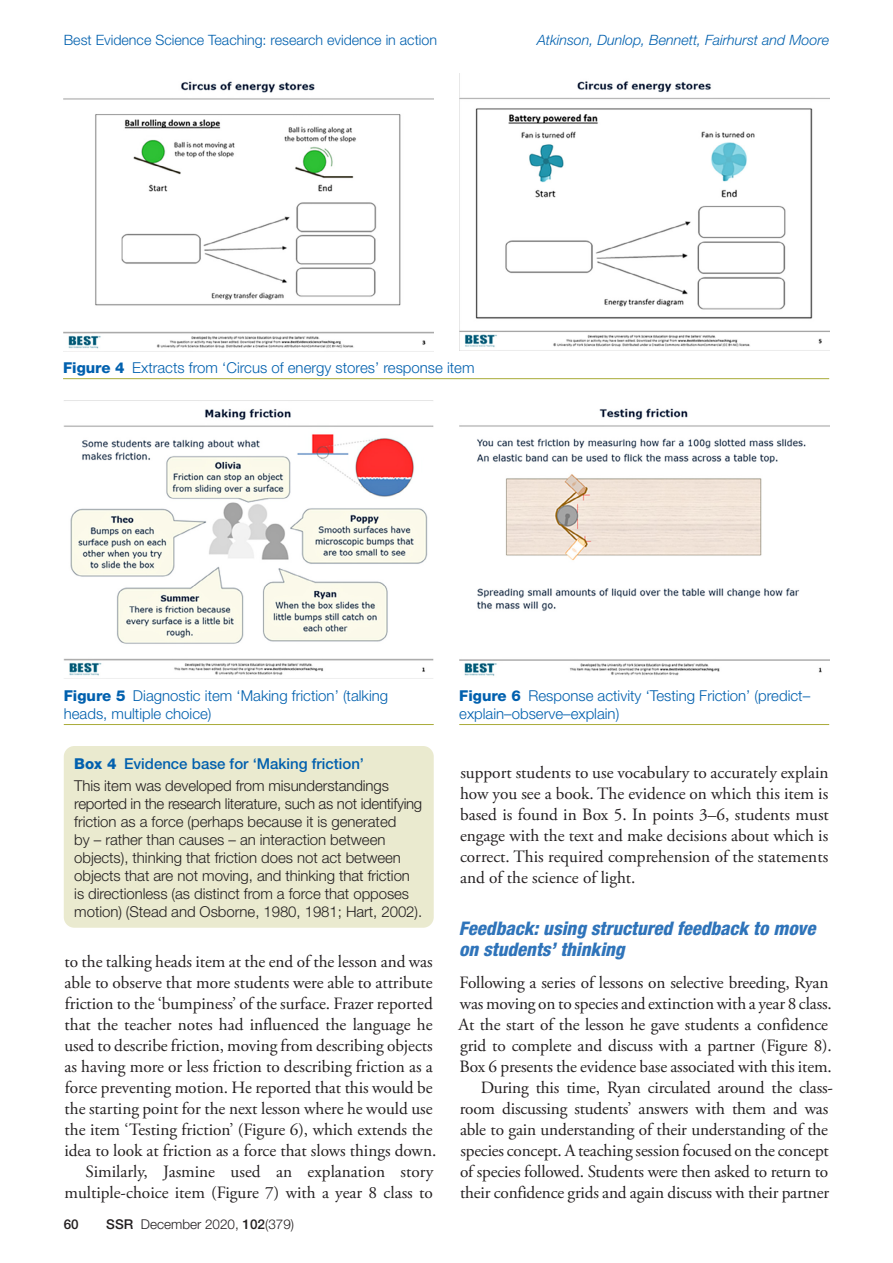
<style>
.page{position:relative;width:893px;height:1263px;background:#fff}
.page>*{position:absolute;margin:0;border:0;box-sizing:border-box;transform-origin:0 0}
.CH_B_head{font:italic 800 condensed 18.75px/21px "Helvetica Neue LT Std";color:#2f74ba}
.CH_body_tx{font:17.25px/21px "Adobe Garamond Pro";color:#231f20}
.CH_body_tx_first{font:17.25px/21px "Adobe Garamond Pro";letter-spacing:-.01em;color:#231f20}
.CH_box_text{font:300 15px/18px "Helvetica Neue LT Std";letter-spacing:-.005em;color:#231f20}
.CH_figure_caption{font:300 15px/18px "Helvetica Neue LT Std";color:#0160ae}
.CH_box_head{font:500 15px "Helvetica Neue LT Std";color:#0160ae}
.CH_running_head_vers{font:300 14.25px "Helvetica Neue LT Std";color:#0160ae}
.CH_running_head_vers-2{font:italic 300 14.25px "Helvetica Neue LT Std";color:#0160ae}
.t1{font:300 13.5px "Helvetica Neue LT Std";color:#231f20}
.t2{font:500 13.5px "Helvetica Neue LT Std";color:#231f20}
.s1{font-weight:800}
.s2{font-weight:500}
</style>
<div class="page">
<img style="left:64px;top:81px;width:370px;height:268px">
<img style="left:459px;top:74px;width:370px;height:277px">
<hr style="left:63px;top:378px;width:766px;height:1px;background:#a9ab38">
<img style="left:64px;top:409px;width:370px;height:267px">
<hr style="left:64px;top:724px;width:370px;height:1px;background:#a9ab38">
<img style="left:459px;top:408px;width:370px;height:268px">
<hr style="left:459px;top:724px;width:370px;height:1px;background:#a9ab38">
<div style="left:64px;top:746px;width:370px;height:182px;background:#eaeacf;border-radius:11px"></div>
<p class="CH_running_head_vers" style="left:64px;top:31px;width:375px">Best Evidence Science Teaching: research evidence in action</p>
<p class="CH_running_head_vers-2" style="left:537px;top:31px;width:294px">Atkinson, Dunlop, Bennett, Fairhurst and Moore</p>
<p class="CH_figure_caption" style="left:63px;top:358px;width:413px"><span class="s1">Figure 4</span> Extracts from ‘Circus of energy stores’ response item</p>
<p class="CH_figure_caption" style="left:64px;top:686px;width:326px"><span class="s1">Figure 5</span> Diagnostic item ‘Making friction’ (talking heads, multiple choice)</p>
<p class="CH_figure_caption" style="left:459px;top:686px;width:352px"><span class="s1">Figure 6</span> Response activity ‘Testing Friction’ (predict– explain–observe–explain)</p>
<p class="CH_box_head" style="left:74px;top:754px;width:291px"><span class="s1">Box 4</span> Evidence base for ‘Making friction’</p>
<p class="CH_box_text" style="left:74px;top:776px;width:350px">This item was developed from misunderstandings reported in the research literature, such as not identifying friction as a force (perhaps because it is generated<br>by – rather than causes – an interaction between objects), thinking that friction does not act between objects that are not moving, and thinking that friction is directionless (as distinct from a force that opposes motion) (Stead and Osborne, 1980, 1981; Hart, 2002).</p>
<p class="CH_body_tx" style="left:460px;top:762px;width:370px;text-align:justify">support students to use vocabulary to accurately explain how you see a book. The evidence on which this item is based is found in Box 5. In points 3–6, students must engage with the text and make decisions about which is correct. This required comprehension of the statements and of the science of light.</p>
<p class="CH_B_head" style="left:459px;top:918px;width:358px">Feedback: using structured feedback to move on students’ thinking</p>
<p class="CH_body_tx_first" style="left:458px;top:972px;width:375px">Following a series of lessons on selective breeding, Ryan was moving on to species and extinction with a year 8 class.<br>At the start of the lesson he gave students a confidence grid to complete and discuss with a partner (Figure 8).<br>Box 6 presents the evidence base associated with this item.</p>
<p class="CH_body_tx" style="left:460px;top:1077px;width:375px;text-indent:21px">During this time, Ryan circulated around the class&shy;room discussing students’ answers with them and was able to gain understanding of their understanding of the species concept. A teaching session focused on the concept of species followed. Students were then asked to return to their confidence grids and again discuss with their partner</p>
<p class="CH_body_tx" style="left:64px;top:951px;width:373px">to the talking heads item at the end of the lesson and was able to observe that more students were able to attribute friction to the ‘bumpiness’ of the surface. Frazer reported that the teacher notes had influenced the language he used to describe friction, moving from describing objects as having more or less friction to describing friction as a force preventing motion. He reported that this would be the starting point for the next lesson where he would use the item ‘Testing friction’ (Figure 6), which extends the idea to look at friction as a force that slows things down.</p>
<p class="CH_body_tx" style="left:64px;top:1161px;width:370px;text-align:right">Similarly, Jasmine used an explanation story multiple-choice item (Figure 7) with a year 8 class to</p>
<p class="t2" style="left:64px;top:1216px;width:17px">60</p>
<p class="t1" style="left:106px;top:1216px;width:189px"><span class="s2">SSR</span> December 2020, <span class="s2">102</span>(379)</p>
</div>
